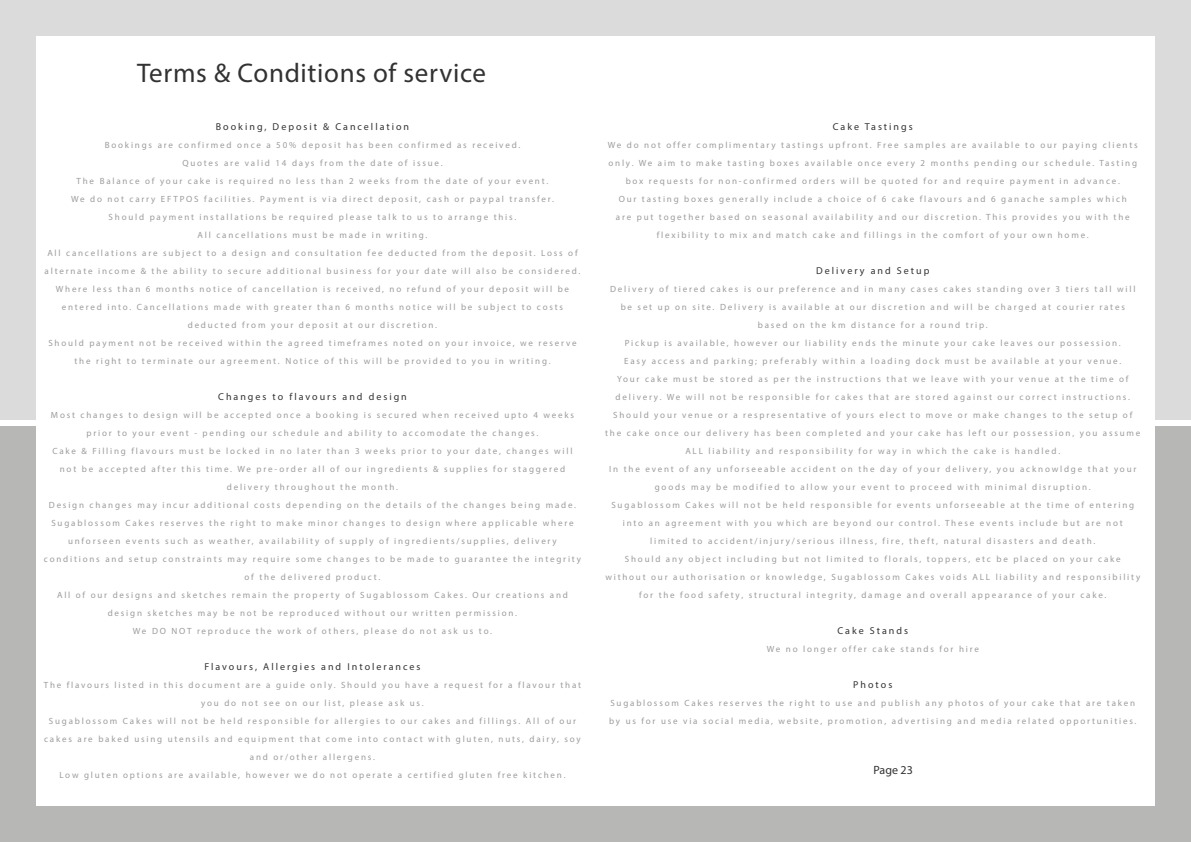
<style>
.page{position:relative;width:1191px;height:842px;background:#fff}
.page>*{position:absolute;margin:0;border:0;box-sizing:border-box;transform-origin:0 0}
.t1{font:27px "Myriad Pro";letter-spacing:.025em;color:#323232}
.t2{font:12px "Myriad Pro";color:#323232}
.t3{font:10px "Myriad Pro";letter-spacing:.2em;color:#323232}
.t4{font:9px/18px "Myriad Pro";letter-spacing:.2em;color:#9c9c9c;text-align:center}
</style>
<div class="page">
<div style="left:0;top:0;width:1191px;height:419px;background:#dbdbdb"></div>
<div style="left:0;top:427px;width:1191px;height:415px;background:#b7b7b6"></div>
<div style="left:36px;top:36px;width:1119px;height:770px;background:#fff"></div>
<h1 class="t1" style="left:137px;top:57px;width:350px">Terms &amp; Conditions of service</h1>
<p class="t3" style="left:216px;top:120px;width:195px">Booking, Deposit &amp; Cancellation</p>
<p class="t4" style="left:45px;top:135px;width:537px">Bookings are confirmed once a 50% deposit has been confirmed as received.<br>Quotes are valid 14 days from the date of issue.<br>The Balance of your cake is required no less than 2 weeks from the date of your event.<br>We do not carry EFTPOS facilities. Payment is via direct deposit, cash or paypal transfer.<br>Should payment installations be required please talk to us to arrange this.<br>All cancellations must be made in writing.<br>All cancellations are subject to a design and consultation fee deducted from the deposit. Loss of alternate income &amp; the ability to secure additional business for your date will also be considered.<br>Where less than 6 months notice of cancellation is received, no refund of your deposit will be entered into. Cancellations made with greater than 6 months notice will be subject to costs deducted from your deposit at our discretion.<br>Should payment not be received within the agreed timeframes noted on your invoice, we reserve the right to terminate our agreement. Notice of this will be provided to you in writing.</p>
<p class="t3" style="left:218px;top:390px;width:190px">Changes to flavours and design</p>
<p class="t4" style="left:44px;top:405px;width:538px">Most changes to design will be accepted once a booking is secured when received upto 4 weeks prior to your event - pending our schedule and ability to accomodate the changes.<br>Cake &amp; Filling flavours must be locked in no later than 3 weeks prior to your date, changes will not be accepted after this time. We pre-order all of our ingredients &amp; supplies for staggered delivery throughout the month.<br>Design changes may incur additional costs depending on the details of the changes being made.<br>Sugablossom Cakes reserves the right to make minor changes to design where applicable where unforseen events such as weather, availability of supply of ingredients/supplies, delivery conditions and setup constraints may require some changes to be made to guarantee the integrity of the delivered product.<br>All of our designs and sketches remain the property of Sugablossom Cakes. Our creations and design sketches may be not be reproduced without our written permission.<br>We DO NOT reproduce the work of others, please do not ask us to.</p>
<p class="t3" style="left:204px;top:660px;width:218px">Flavours, Allergies and Intolerances</p>
<p class="t4" style="left:44px;top:675px;width:539px">The flavours listed in this document are a guide only. Should you have a request for a flavour that you do not see on our list, please ask us.<br>Sugablossom Cakes will not be held responsible for allergies to our cakes and fillings. All of our cakes are baked using utensils and equipment that come into contact with gluten, nuts, dairy, soy and or/other allergens.<br>Low gluten options are available, however we do not operate a certified gluten free kitchen.</p>
<p class="t3" style="left:833px;top:120px;width:81px">Cake Tastings</p>
<p class="t4" style="left:608px;top:135px;width:531px">We do not offer complimentary tastings upfront. Free samples are available to our paying clients only. We aim to make tasting boxes available once every 2 months pending our schedule. Tasting box requests for non-confirmed orders will be quoted for and require payment in advance.<br>Our tasting boxes generally include a choice of 6 cake flavours and 6 ganache samples which<br>are put together based on seasonal availability and our discretion. This provides you with the flexibility to mix and match cake and fillings in the comfort of your own home.</p>
<p class="t3" style="left:816px;top:264px;width:115px">Delivery and Setup</p>
<p class="t4" style="left:605px;top:279px;width:537px">Delivery of tiered cakes is our preference and in many cases cakes standing over 3 tiers tall will be set up on site. Delivery is available at our discretion and will be charged at courier rates based on the km distance for a round trip.<br>Pickup is available, however our liability ends the minute your cake leaves our possession.<br>Easy access and parking; preferably within a loading dock must be available at your venue.<br>Your cake must be stored as per the instructions that we leave with your venue at the time of delivery. We will not be responsible for cakes that are stored against our correct instructions.<br>Should your venue or a respresentative of yours elect to move or make changes to the setup of the cake once our delivery has been completed and your cake has left our possession, you assume ALL liability and responsibility for way in which the cake is handled.<br>In the event of any unforseeable accident on the day of your delivery, you acknowldge that your goods may be modified to allow your event to proceed with minimal disruption.<br>Sugablossom Cakes will not be held responsible for events unforseeable at the time of entering into an agreement with you which are beyond our control. These events include but are not limited to accident/injury/serious illness, fire, theft, natural disasters and death.<br>Should any object including but not limited to florals, toppers, etc be placed on your cake without our authorisation or knowledge, Sugablossom Cakes voids ALL liability and responsibility for the food safety, structural integrity, damage and overall appearance of your cake.</p>
<p class="t3" style="left:837px;top:624px;width:72px">Cake Stands</p>
<p class="t4" style="left:766px;top:639px;width:214px">We no longer offer cake stands for hire</p>
<p class="t3" style="left:853px;top:678px;width:41px">Photos</p>
<p class="t4" style="left:609px;top:693px;width:529px;text-align:left">Sugablossom Cakes reserves the right to use and publish any photos of your cake that are taken by us for use via social media, website, promotion, advertising and media related opportunities.</p>
<h2 class="t2" style="left:873px;top:763px;width:41px">Page 23</h2>
</div>
